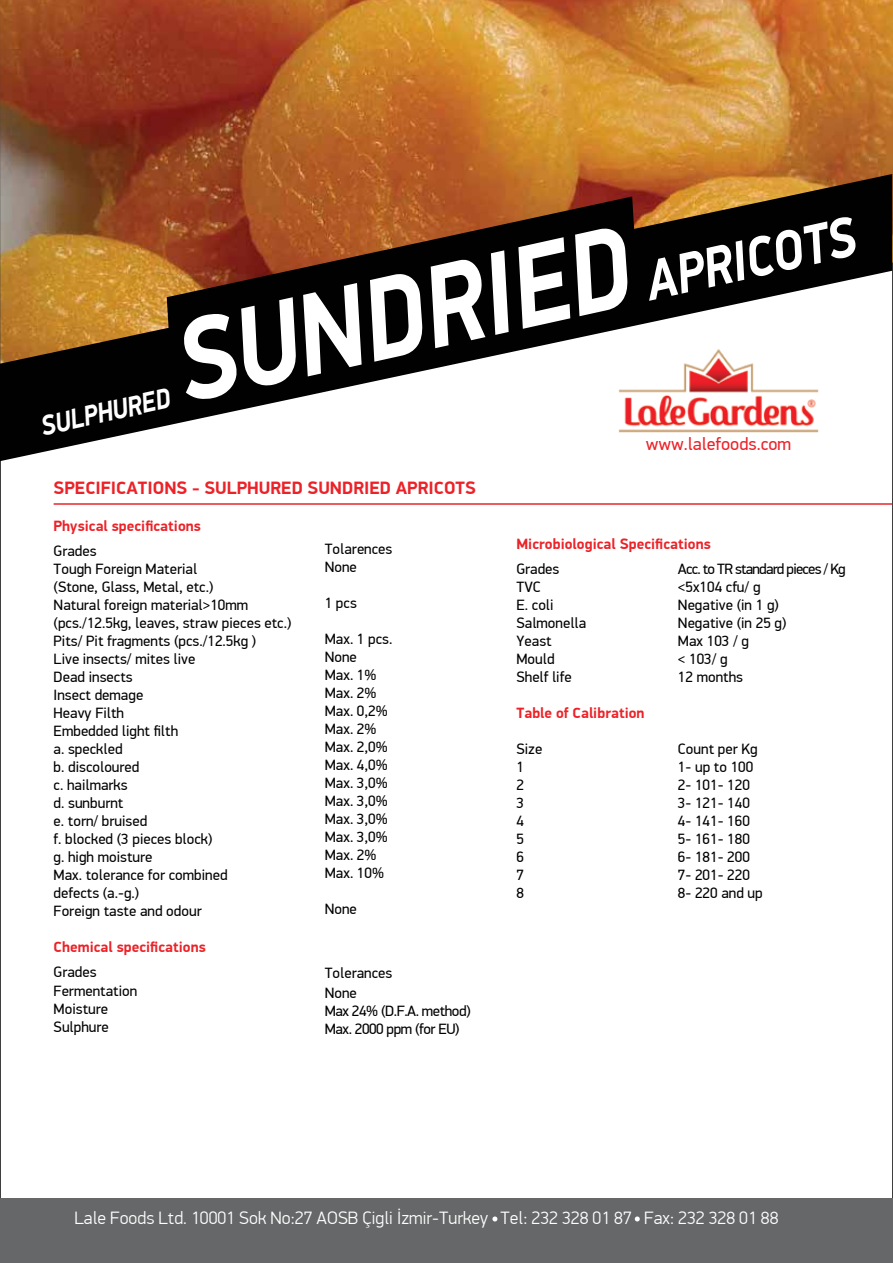
<style>
.page{position:relative;width:893px;height:1263px;background:#fff}
.page>*{position:absolute;margin:0;border:0;box-sizing:border-box;transform-origin:0 0}
.t1{font:italic 700 117px "PF Din Display Pro";color:#fff;scale:.85 1}
.t2{font:italic 700 28.5px "PF Din Display Pro";color:#fff;scale:.85 1}
.t3{font:300 18px "PF Din Display Pro";letter-spacing:.005em;color:#fff}
.t4{font:700 18px "PF Din Display Pro";letter-spacing:.005em;color:#ec2228}
.t5{font:18px "PF Din Display Pro";letter-spacing:.005em;color:#ed2228}
.t6{font:15px/18px "PF Din Display Pro";letter-spacing:.005em;color:#010101}
.t7{font:700 15px "PF Din Display Pro";letter-spacing:.005em;color:#ec2228}
.t8{font:15px/18px "PF Din Display Pro";letter-spacing:-.025em;color:#010101}
.s1{font-size:56.7px}
</style>
<div class="page">
<hr style="left:54px;top:503px;width:838px;height:2px;background:#ea252c">
<img style="left:0;top:0;width:892px;height:174px">
<div style="left:0;top:1198px;width:892px;height:65px;background:#656768"></div>
<svg style="left:492px;top:1217px;width:5px;height:5px"></svg>
<svg style="left:634px;top:1217px;width:5px;height:5px"></svg>
<svg style="left:0;top:174px;width:892px;height:287px"></svg>
<svg style="left:167px;top:196px;width:469px;height:187px;background:#442c20"></svg>
<h1 class="t1" style="left:163px;top:293px;width:811px;rotate:-12deg">SUNDRIED <span class="s1">APRICOTS</span></h1>
<h2 class="t2" style="left:38px;top:409px;width:157px;rotate:-12deg">SULPHURED</h2>
<p class="t5" style="left:645px;top:433px;width:147px">www.lalefoods.com</p>
<p class="t4" style="left:54px;top:477px;width:424px">SPECIFICATIONS - SULPHURED SUNDRIED APRICOTS</p>
<p class="t7" style="left:54px;top:517px;width:149px">Physical specifications</p>
<p class="t6" style="left:54px;top:542px;width:239px">Grades<br>Tough Foreign Material<br>(Stone, Glass, Metal, etc.)<br>Natural foreign material&gt;10mm (pcs./12.5kg, leaves, straw pieces etc.)<br>Pits/ Pit fragments (pcs./12.5kg )<br>Live insects/ mites live<br>Dead insects<br>Insect demage<br>Heavy Filth<br>Embedded light filth<br>a. speckled<br>b. discoloured<br>c. hailmarks<br>d. sunburnt<br>e. torn/ bruised<br>f. blocked (3 pieces block)<br>g. high moisture<br>Max. tolerance for combined<br>defects (a.-g.)<br>Foreign taste and odour</p>
<p class="t7" style="left:54px;top:938px;width:154px">Chemical specifications</p>
<p class="t6" style="left:54px;top:962px;width:85px;line-height:19.8px">Grades<br>Fermentation</p>
<p class="t6" style="left:54px;top:1000px;width:57px">Moisture<br>Sulphure</p>
<p class="t6" style="left:325px;top:540px;width:69px">Tolarences<br>None</p>
<p class="t6" style="left:325px;top:594px;width:34px">1 pcs</p>
<p class="t6" style="left:325px;top:630px;width:69px">Max. 1 pcs.<br>None<br>Max. 1%<br>Max. 2%<br>Max. 0,2%<br>Max. 2%<br>Max. 2,0%<br>Max. 4,0%<br>Max. 3,0%<br>Max. 3,0%<br>Max. 3,0%<br>Max. 3,0%<br>Max. 2%<br>Max. 10%</p>
<p class="t6" style="left:325px;top:900px;width:34px">None</p>
<p class="t6" style="left:325px;top:964px;width:69px;line-height:19.8px">Tolerances<br>None</p>
<p class="t8" style="left:325px;top:1002px;width:147px">Max 24% (D.F.A. method)<br>Max. 2000 ppm (for EU)</p>
<p class="t7" style="left:516px;top:535px;width:196px">Microbiological Specifications</p>
<p class="t6" style="left:516px;top:560px;width:71px">Grades<br>TVC<br>E. coli<br>Salmonella<br>Yeast<br>Mould<br>Shelf life</p>
<p class="t7" style="left:516px;top:704px;width:130px">Table of Calibration</p>
<p class="t6" style="left:516px;top:740px;width:27px">Size<br>1<br>2<br>3<br>4<br>5<br>6<br>7<br>8</p>
<p class="t6" style="left:678px;top:560px;width:169px">Acc. to TR standard pieces / Kg &lt;5x104 cfu/ g<br>Negative (in 1 g)<br>Negative (in 25 g)<br>Max 103 / g<br>&lt; 103/ g<br>12 months</p>
<p class="t6" style="left:678px;top:740px;width:86px">Count per Kg<br>1- up to 100<br>2- 101- 120<br>3- 121- 140<br>4- 141- 160<br>5- 161- 180<br>6- 181- 200<br>7- 201- 220<br>8- 220 and up</p>
<p class="t3" style="left:75px;top:1207px;width:705px">Lale Foods Ltd. 10001 Sok No:27 AOSB Çigli İzmir-Turkey Tel: 232 328 01 87 Fax: 232 328 01 88</p>
</div>
